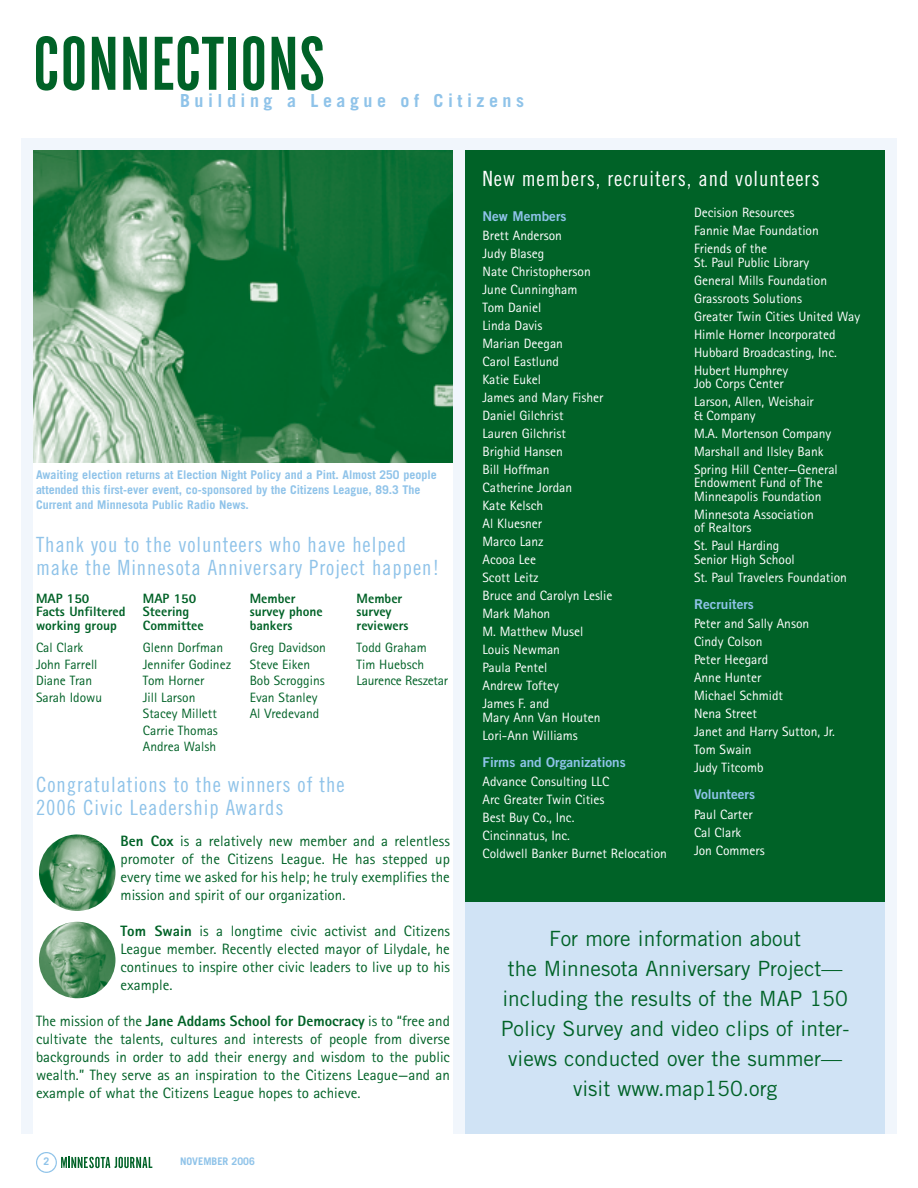
<style>
.page{position:relative;width:918px;height:1188px;background:#fff}
.page>*{position:absolute;margin:0;border:0;box-sizing:border-box;transform-origin:0 0}
.t1{font:21px/30px "Trade Gothic";color:#006227;text-align:center}
.t2{font:21px/22.5px "Trade Gothic Cond Eighteen";letter-spacing:.045em;color:#8fc3e9}
.t3{font:21px "Trade Gothic Cond Eighteen";letter-spacing:.045em;color:#fff}
.t4{font:700 18px "Trade Gothic";letter-spacing:.25em;color:#8fc3e9}
.t5{font:15px/18px "Rotis Sans Serif";color:#006227;text-align:justify}
.t6{font:13.5px/18px "Rotis Sans Serif";color:#fff}
.t7{font:13.5px/16.5px "Rotis Sans Serif";color:#006227}
.t8{font:800 13.5px/13.5px "Rotis Sans Serif";color:#006227}
.t9{font:13.5px "Trade Gothic Bold Two";color:#8fc3e9}
.t10{font:700 12px/15px "Trade Gothic";color:#8fc3e9}
.t11{font:700 10.5px "Trade Gothic";color:#8fc3e9}
.s1{font-weight:800}
</style>
<div class="page">
<div style="left:465px;top:150px;width:420px;height:771px;background:#006227"></div>
<svg style="left:36px;top:36px;width:21px;height:55px"></svg>
<svg style="left:64px;top:36px;width:21px;height:55px"></svg>
<svg style="left:92px;top:37px;width:23px;height:53px"></svg>
<svg style="left:123px;top:37px;width:24px;height:53px"></svg>
<svg style="left:155px;top:36px;width:69px;height:55px"></svg>
<div style="left:229px;top:37px;width:7px;height:53px;background:#006227"></div>
<svg style="left:243px;top:36px;width:21px;height:55px"></svg>
<svg style="left:272px;top:37px;width:23px;height:53px"></svg>
<svg style="left:301px;top:36px;width:22px;height:55px"></svg>
<div style="left:21px;top:138px;width:876px;height:1002px;border:12px solid #f1f6fc"></div>
<div style="left:453px;top:144px;width:12px;height:990px;background:#f1f6fc"></div>
<img style="left:33px;top:150px;width:420px;height:313px">
<div style="left:465px;top:903px;width:420px;height:231px;background:#d0e3f5"></div>
<svg style="left:36px;top:1152px;width:116px;height:21px"></svg>
<img style="left:39px;top:834px;width:76px;height:77px;border-radius:50%">
<img style="left:39px;top:922px;width:76px;height:76px;border-radius:50%">
<h2 class="t4" style="left:180px;top:90px;width:346px">Building a League of Citizens</h2>
<p class="t10" style="left:36px;top:467px;width:402px">Awaiting election returns at Election Night Policy and a Pint. Almost 250 people attended this first-ever event, co-sponsored by the Citizens League, 89.3 The<br>Current and Minnesota Public Radio News.</p>
<h1 class="t2" style="left:36px;top:534px;width:405px">Thank you to the volunteers who have helped make the Minnesota Anniversary Project happen!</h1>
<p class="t8" style="left:36px;top:591px;width:91px">MAP 150<br>Facts Unfiltered working group</p>
<p class="t7" style="left:36px;top:639px;width:68px">Cal Clark<br>John Farrell<br>Diane Tran<br>Sarah Idowu</p>
<p class="t8" style="left:143px;top:591px;width:62px">MAP 150<br>Steering<br>Committee</p>
<p class="t7" style="left:143px;top:639px;width:90px">Glenn Dorfman<br>Jennifer Godinez<br>Tom Horner<br>Jill Larson<br>Stacey Millett<br>Carrie Thomas<br>Andrea Walsh</p>
<p class="t8" style="left:250px;top:591px;width:75px">Member survey phone bankers</p>
<p class="t7" style="left:250px;top:639px;width:78px">Greg Davidson<br>Steve Eiken<br>Bob Scroggins<br>Evan Stanley<br>Al Vredevand</p>
<p class="t8" style="left:357px;top:591px;width:53px">Member survey reviewers</p>
<p class="t7" style="left:357px;top:639px;width:93px">Todd Graham<br>Tim Huebsch<br>Laurence Reszetar</p>
<h1 class="t2" style="left:36px;top:773px;width:310px">Congratulations to the winners of the<br>2006 Civic Leadership Awards</h1>
<p class="t5" style="left:121px;top:832px;width:331px"><span class="s1">Ben Cox</span> is a relatively new member and a relentless promoter of the Citizens League. He has stepped up every time we asked for his help; he truly exemplifies the mission and spirit of our organization.</p>
<p class="t5" style="left:121px;top:922px;width:331px"><span class="s1">Tom Swain</span> is a longtime civic activist and Citizens League member. Recently elected mayor of Lilydale, he continues to inspire other civic leaders to live up to his example.</p>
<p class="t5" style="left:36px;top:1012px;width:416px">The mission of the <span class="s1">Jane Addams School for Democracy</span> is to “free and cultivate the talents, cultures and interests of people from diverse backgrounds in order to add their energy and wisdom to the public wealth.” They serve as an inspiration to the Citizens League—and an example of what the Citizens League hopes to achieve.</p>
<p class="t11" style="left:44px;top:1155px;width:7px">2</p>
<p class="t11" style="left:180px;top:1155px;width:77px">NOVEMBER 2006</p>
<h1 class="t3" style="left:483px;top:166px;width:339px">New members, recruiters, and volunteers</h1>
<p class="t9" style="left:483px;top:208px;width:86px">New Members</p>
<p class="t6" style="left:483px;top:227px;width:131px">Brett Anderson<br>Judy Blaseg<br>Nate Christopherson<br>June Cunningham<br>Tom Daniel<br>Linda Davis<br>Marian Deegan<br>Carol Eastlund<br>Katie Eukel<br>James and Mary Fisher<br>Daniel Gilchrist<br>Lauren Gilchrist<br>Brighid Hansen<br>Bill Hoffman<br>Catherine Jordan<br>Kate Kelsch<br>Al Kluesner<br>Marco Lanz<br>Acooa Lee<br>Scott Leitz<br>Bruce and Carolyn Leslie<br>Mark Mahon<br>M. Matthew Musel<br>Louis Newman<br>Paula Pentel<br>Andrew Toftey<br>James F. and</p>
<p class="t6" style="left:483px;top:708px;width:120px">Mary Ann Van Houten<br>Lori-Ann Williams</p>
<p class="t9" style="left:483px;top:754px;width:145px">Firms and Organizations</p>
<p class="t6" style="left:483px;top:773px;width:186px">Advance Consulting LLC<br>Arc Greater Twin Cities<br>Best Buy Co., Inc.<br>Cincinnatus, Inc.<br>Coldwell Banker Burnet Relocation</p>
<p class="t6" style="left:694px;top:204px;width:126px">Decision Resources<br>Fannie Mae Foundation<br>Friends of the</p>
<p class="t6" style="left:694px;top:253px;width:168px">St. Paul Public Library<br>General Mills Foundation<br>Grassroots Solutions<br>Greater Twin Cities United Way<br>Himle Horner Incorporated<br>Hubbard Broadcasting, Inc.<br>Hubert Humphrey</p>
<p class="t6" style="left:694px;top:375px;width:121px">Job Corps Center<br>Larson, Allen, Weishair</p>
<p class="t6" style="left:694px;top:406px;width:145px">&amp; Company<br>M.A. Mortenson Company<br>Marshall and Ilsley Bank<br>Spring Hill Center—General</p>
<p class="t6" style="left:694px;top:476px;width:130px;line-height:13.5px">Endowment Fund of The<br>Minneapolis Foundation</p>
<p class="t6" style="left:694px;top:507px;width:121px;line-height:13.5px">Minnesota Association of Realtors</p>
<p class="t6" style="left:694px;top:539px;width:102px;line-height:13.5px">St. Paul Harding<br>Senior High School</p>
<p class="t6" style="left:694px;top:568px;width:154px">St. Paul Travelers Foundation</p>
<p class="t9" style="left:694px;top:595px;width:61px">Recruiters</p>
<p class="t6" style="left:694px;top:615px;width:143px">Peter and Sally Anson<br>Cindy Colson<br>Peter Heegard<br>Anne Hunter<br>Michael Schmidt<br>Nena Street<br>Janet and Harry Sutton, Jr.<br>Tom Swain<br>Judy Titcomb</p>
<p class="t9" style="left:694px;top:786px;width:63px">Volunteers</p>
<p class="t6" style="left:694px;top:805px;width:72px">Paul Carter<br>Cal Clark<br>Jon Commers</p>
<h1 class="t1" style="left:501px;top:923px;width:350px">For more information about<br>the Minnesota Anniversary Project— including the results of the MAP 150<br>Policy Survey and video clips of inter&shy;views conducted over the summer— visit www.map150.org</h1>
</div>
